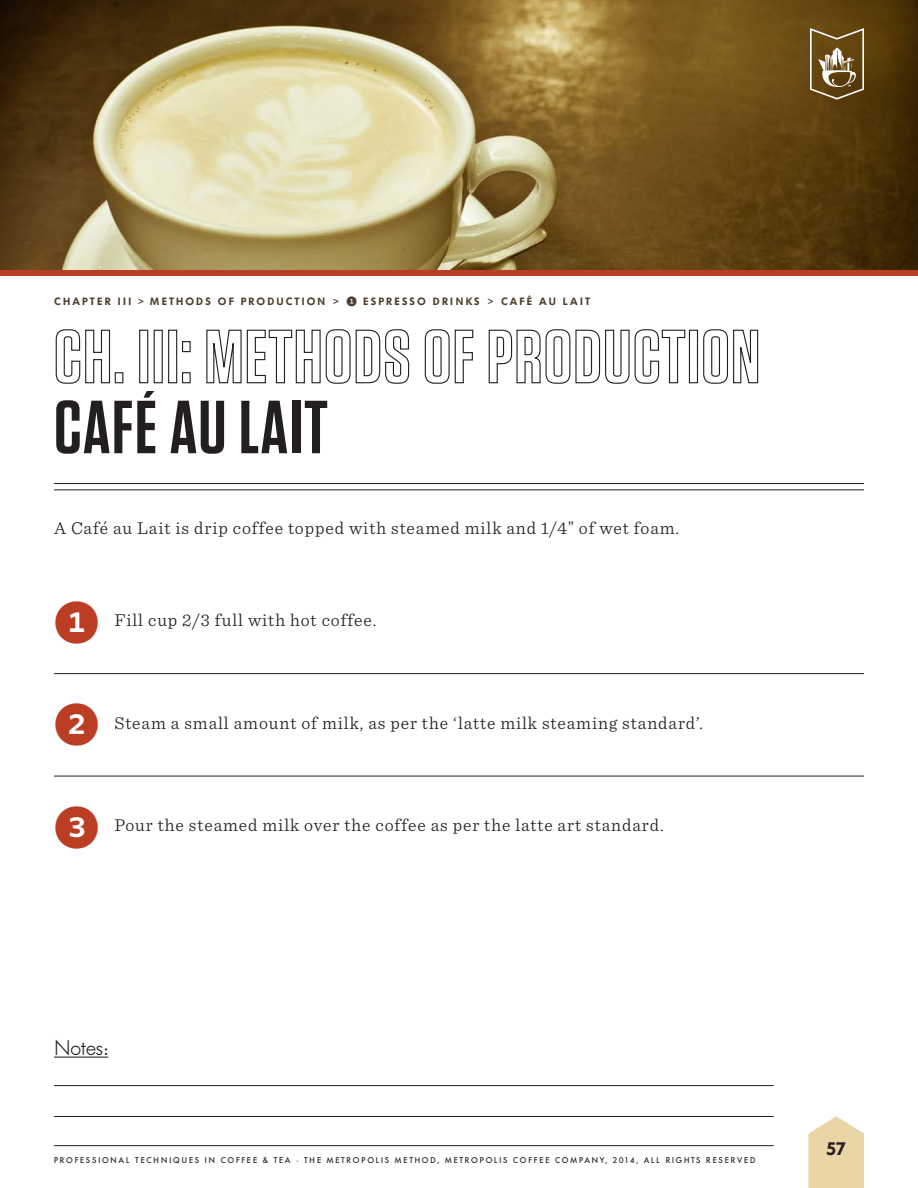
<style>
.page{position:relative;width:918px;height:1188px;background:#fff}
.page>*{position:absolute;margin:0;border:0;box-sizing:border-box;transform-origin:0 0}
.t1{font:600 75px "Tungsten";letter-spacing:.02em;color:#231f20}
.t2{font:45px "Whitney Index Black Round Bd";color:#bb3d24}
.t3{font:300 21px "Futura BQ";letter-spacing:-.025em;color:#231f20}
.t4{font:300 18px "Sentinel";letter-spacing:.05em;color:#231f20}
.t5{font:600 18px "Futura BQ";color:#231f20}
.t6{font:600 10.5px "Futura BQ";letter-spacing:.2em;color:#4e3d2a}
.t7{font:500 8.25px "Futura BQ";letter-spacing:.2em;color:#231f20}
.s1{font-size:7.5px}
.s2{font-family:"Whitney Index Black Round Bd";font-weight:400}
.s3{font-family:"Minion Pro";font-weight:400}
</style>
<div class="page">
<svg style="left:808px;top:1116px;width:56px;height:72px;background:#ecdab1"></svg>
<hr style="left:54px;top:1116px;width:720px;height:1px;background:#231f20">
<hr style="left:54px;top:1085px;width:720px;height:1px;background:#231f20">
<hr style="left:54px;top:1145px;width:720px;height:1px;background:#231f20">
<hr style="left:54px;top:1057px;width:54px;height:1px;background:#231f20">
<img style="left:0;top:0;width:918px;height:270px">
<svg style="left:810px;top:28px;width:54px;height:72px;background:#836b42"></svg>
<svg style="left:55px;top:329px;width:56px;height:55px"></svg>
<div style="left:115px;top:372px;width:8px;height:11px;border:1px solid #231f20"></div>
<div style="left:139px;top:330px;width:9px;height:53px;border:1px solid #231f20"></div>
<div style="left:154px;top:330px;width:9px;height:53px;border:1px solid #231f20"></div>
<div style="left:168px;top:330px;width:9px;height:53px;border:1px solid #231f20"></div>
<svg style="left:182px;top:341px;width:9px;height:43px"></svg>
<svg style="left:206px;top:329px;width:204px;height:55px"></svg>
<svg style="left:424px;top:329px;width:50px;height:55px"></svg>
<svg style="left:488px;top:329px;width:198px;height:55px"></svg>
<div style="left:689px;top:330px;width:9px;height:53px;border:1px solid #231f20"></div>
<svg style="left:703px;top:329px;width:56px;height:55px"></svg>
<hr style="left:54px;top:483px;width:810px;height:1px;background:#231f20">
<hr style="left:54px;top:490px;width:810px;height:1px;background:#231f20">
<div style="left:0;top:270px;width:918px;height:5px;background:#bb3d24"></div>
<hr style="left:54px;top:776px;width:810px;height:1px;background:#231f20">
<hr style="left:54px;top:673px;width:810px;height:1px;background:#231f20">
<p class="t6" style="left:54px;top:296px;width:538px">CHAPTER III <span class="s1">&gt;</span> METHODS OF PRODUCTION <span class="s1">&gt;</span> <span class="s2">1</span> ESPRESSO DRINKS <span class="s1">&gt;</span> CAFÉ AU LAIT</p>
<h1 class="t1" style="left:54px;top:388px;width:275px">CAFÉ AU LAIT</h1>
<p class="t4" style="left:54px;top:515px;width:627px">A Café au Lait is drip coffee topped with steamed milk and 1/4<span class="s3">"</span> of wet foam.</p>
<h2 class="t2" style="left:54px;top:601px;width:47px">1</h2>
<p class="t4" style="left:114px;top:607px;width:264px">Fill cup 2/3 full with hot coffee.</p>
<h2 class="t2" style="left:54px;top:704px;width:47px">2</h2>
<p class="t4" style="left:114px;top:709px;width:590px">Steam a small amount of milk, as per the ‘latte milk steaming standard’.</p>
<h2 class="t2" style="left:54px;top:806px;width:47px">3</h2>
<p class="t4" style="left:114px;top:812px;width:551px">Pour the steamed milk over the coffee as per the latte art standard.</p>
<p class="t3" style="left:54px;top:1035px;width:56px">Notes:</p>
<p class="t7" style="left:54px;top:1155px;width:703px">PROFESSIONAL TECHNIQUES IN COFFEE &amp; TEA - THE METROPOLIS METHOD, METROPOLIS COFFEE COMPANY, 2014, ALL RIGHTS RESERVED</p>
<p class="t5" style="left:826px;top:1138px;width:22px">57</p>
</div>
